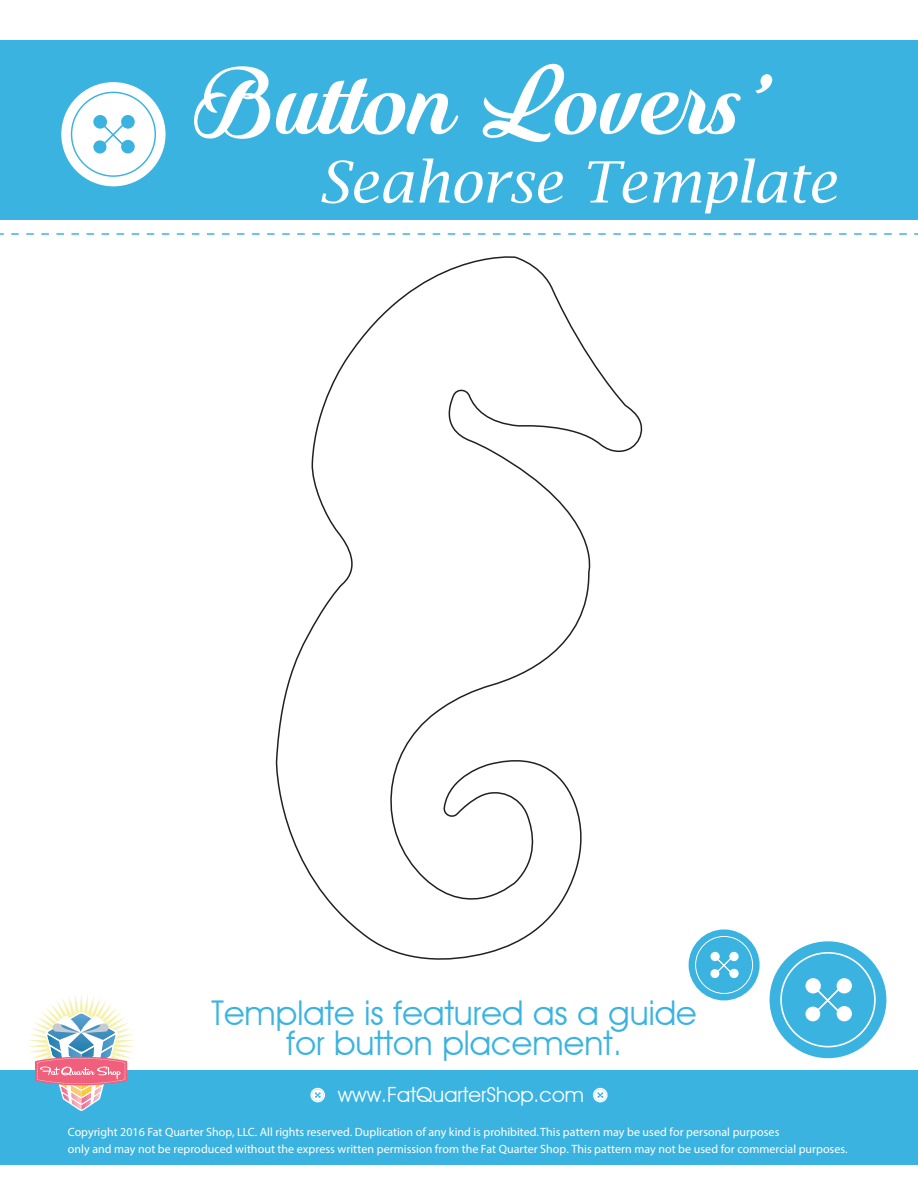
<style>
.page{position:relative;width:918px;height:1188px;background:#fff}
.page>*{position:absolute;margin:0;border:0;box-sizing:border-box;transform-origin:0 0}
.t1{font:100.95px "Quincho Script PERSONALUSE";color:#fff}
.t2{font:italic 57px "Lucida Bright";color:#fff}
.t3{font:34.2px/30px "Advantage";color:#3bb3e0;text-align:center}
.t4{font:21px "Advantage";color:#fff}
.t5{font:12px/17.2px "Myriad Pro";color:#fff}
</style>
<div class="page">
<div style="left:0;top:40px;width:918px;height:180px;background:#3bb3e0"></div>
<div style="left:0;top:1070px;width:918px;height:95px;background:#3bb3e0"></div>
<div style="left:770px;top:941px;width:116px;height:117px;background:#3bb3e0;border-radius:50%"></div>
<svg style="left:780px;top:952px;width:96px;height:95px"></svg>
<div style="left:806px;top:978px;width:15px;height:15px;background:#fff;border-radius:50%"></div>
<div style="left:837px;top:978px;width:15px;height:15px;background:#fff;border-radius:50%"></div>
<div style="left:806px;top:1007px;width:14px;height:14px;background:#fff;border-radius:50%"></div>
<div style="left:837px;top:1006px;width:15px;height:15px;background:#fff;border-radius:50%"></div>
<div style="left:689px;top:929px;width:71px;height:71px;background:#3bb3e0;border-radius:50%"></div>
<svg style="left:695px;top:936px;width:58px;height:58px"></svg>
<div style="left:710px;top:952px;width:10px;height:9px;background:#fff;border-radius:50%"></div>
<div style="left:729px;top:952px;width:10px;height:9px;background:#fff;border-radius:50%"></div>
<div style="left:710px;top:969px;width:9px;height:9px;background:#fff;border-radius:50%"></div>
<div style="left:729px;top:969px;width:10px;height:9px;background:#fff;border-radius:50%"></div>
<svg style="left:11px;top:233px;width:907px;height:2px"></svg>
<div style="left:61px;top:82px;width:105px;height:104px;background:#fff;border-radius:50%"></div>
<svg style="left:71px;top:92px;width:85px;height:85px"></svg>
<div style="left:93px;top:115px;width:14px;height:14px;background:#3bb3e0;border-radius:50%"></div>
<div style="left:121px;top:115px;width:14px;height:14px;background:#3bb3e0;border-radius:50%"></div>
<div style="left:93px;top:140px;width:13px;height:14px;background:#3bb3e0;border-radius:50%"></div>
<div style="left:121px;top:140px;width:14px;height:14px;background:#3bb3e0;border-radius:50%"></div>
<svg style="left:275px;top:233px;width:372px;height:727px"></svg>
<svg style="left:28px;top:994px;width:106px;height:117px"></svg>
<svg style="left:310px;top:1088px;width:15px;height:14px"></svg>
<svg style="left:312px;top:1089px;width:12px;height:12px"></svg>
<svg style="left:593px;top:1088px;width:15px;height:14px"></svg>
<svg style="left:594px;top:1089px;width:12px;height:12px"></svg>
<h1 class="t1" style="left:194px;top:43px;width:578px">Button Lovers’</h1>
<h2 class="t2" style="left:318px;top:159px;width:520px">Seahorse Template</h2>
<h3 class="t3" style="left:212px;top:1001px;width:487px">Template is featured as a guide for button placement.</h3>
<h3 class="t4" style="left:338px;top:1087px;width:248px">www.FatQuarterShop.com</h3>
<p class="t5" style="left:68px;top:1124px;width:781px">Copyright 2016 Fat Quarter Shop, LLC. All rights reserved. Duplication of any kind is prohibited. This pattern may be used for personal purposes<br>only and may not be reproduced without the express written permission from the Fat Quarter Shop. This pattern may not be used for commercial purposes.</p>
</div>
